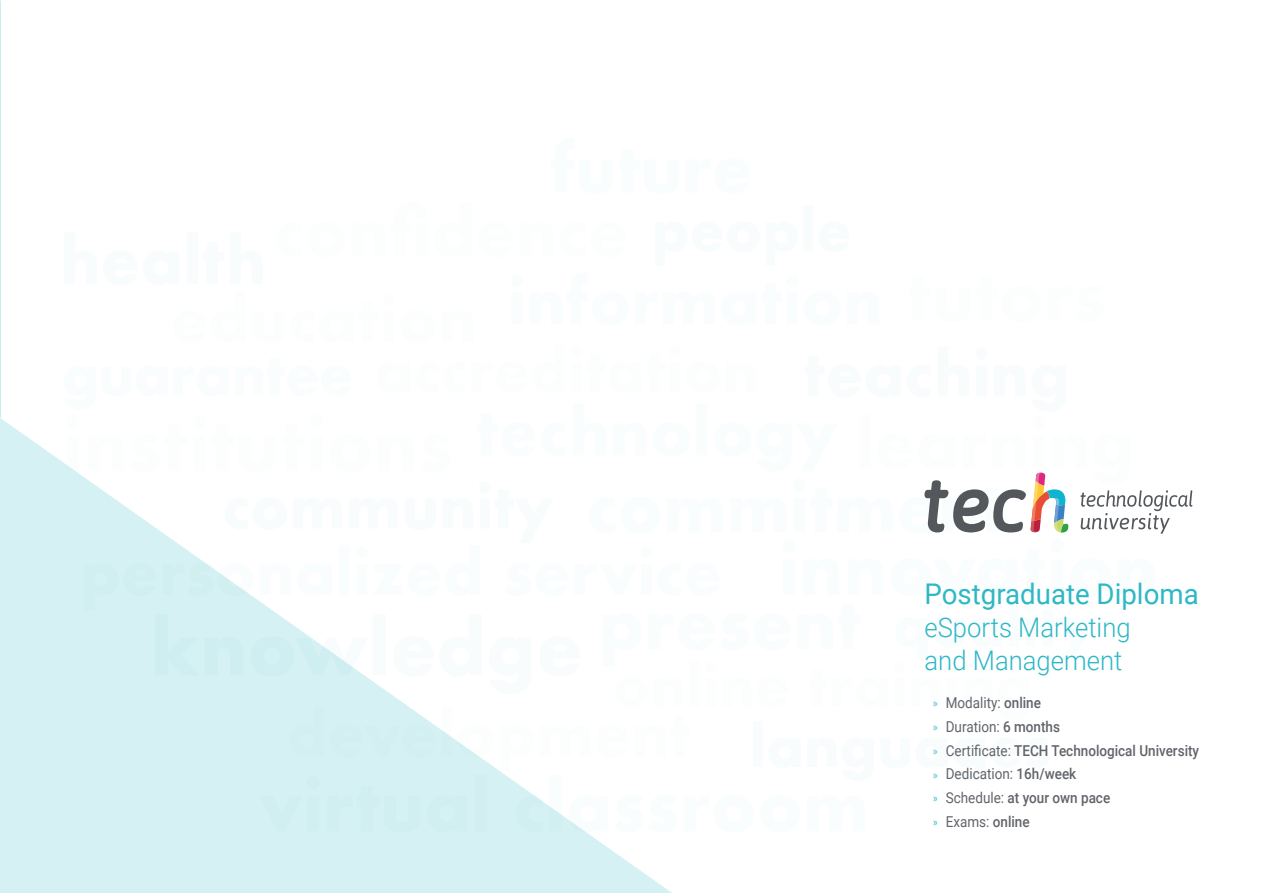
<style>
.page{position:relative;width:1263px;height:893px;background:#fff}
.page>*{position:absolute;margin:0;border:0;box-sizing:border-box;transform-origin:0 0}
.t1{font:28.5px "Roboto";color:#2db8c5}
.t2{font:300 27px/33px "Roboto";color:#2db8c5;scale:.95 1}
.t3{font:500 15px/23.7px "Roboto";color:#61646a;scale:.9 1}
.s1{font-family:"Myriad Pro";font-weight:400;font-size:12px;color:#2db8c5}
.s2{font-weight:400}
</style>
<div class="page">
<div style="left:0;top:418px;width:672px;height:475px;background:#d5f1f3"></div>
<svg style="left:64px;top:418px;width:1128px;height:415px"></svg>
<h1 class="t1" style="left:924px;top:574px;width:276px">Postgraduate Diploma</h1>
<h2 class="t2" style="left:924px;top:610px;width:218px">eSports Marketing and Management</h2>
<p class="t3" style="left:933px;top:690px;width:297px"><span class="s1">»</span> <span class="s2">Modality:</span> online<br><span class="s1">»</span> <span class="s2">Duration:</span> 6 months<br><span class="s1">»</span> <span class="s2">Certificate:</span> TECH Technological University <span class="s1">»</span> <span class="s2">Dedication:</span> 16h/week<br><span class="s1">»</span> <span class="s2">Schedule:</span> at your own pace<br><span class="s1">»</span> <span class="s2">Exams:</span> online</p>
</div>
